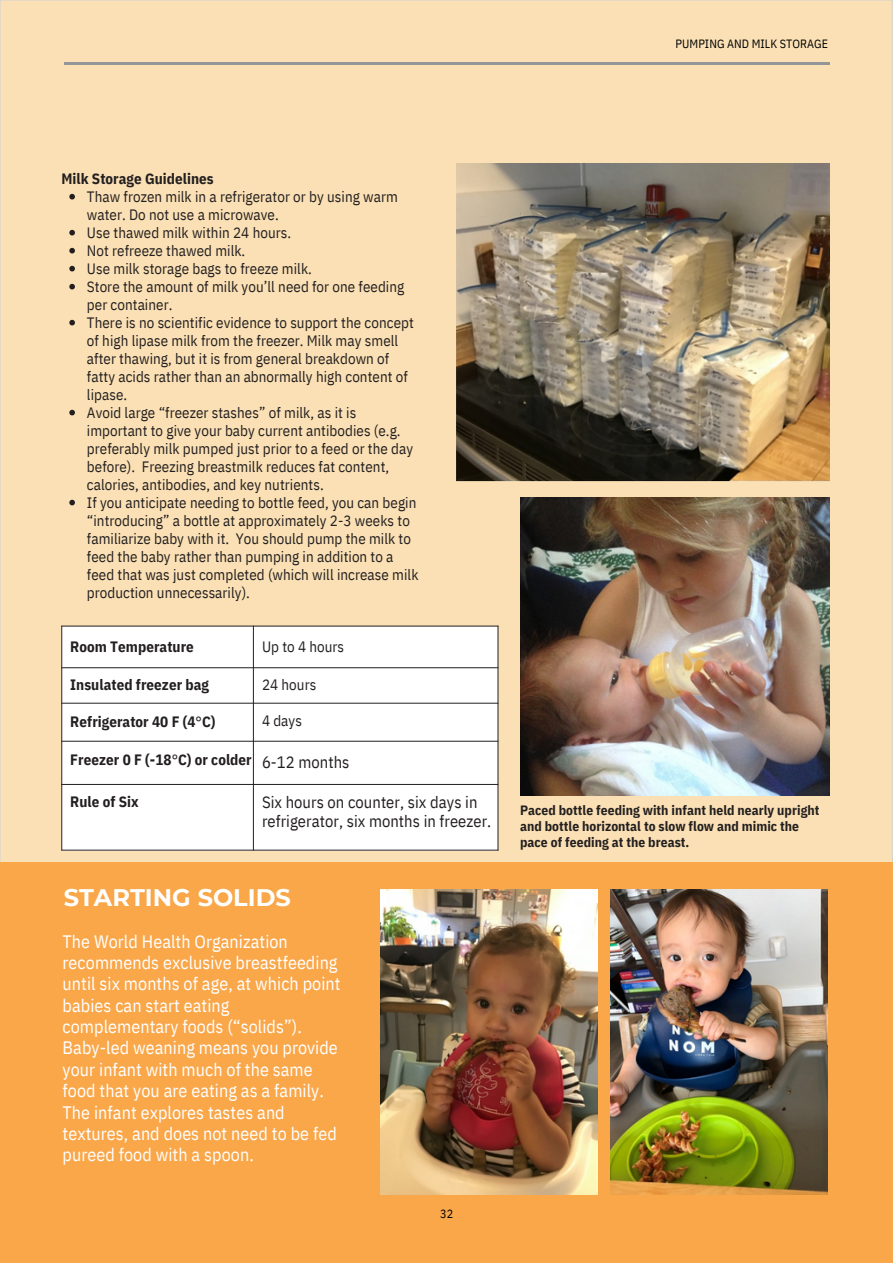
<style>
.page{position:relative;width:893px;height:1264px;background:#fff}
.page>*{position:absolute;margin:0;border:0;box-sizing:border-box;transform-origin:0 0}
.t1{font:700 24px "Montserrat";color:#fff}
.t2{font:18px/21.3px "IBM Plex Sans Cond";letter-spacing:.005em;color:#fff}
.t3{font:16.5px/19px "IBM Plex Sans Cond";letter-spacing:.005em;color:#231f20}
.t4{font:15px/18px "IBM Plex Sans Cond";letter-spacing:.005em;color:#231f20}
.t5{font:700 15px "IBM Plex Sans Cond";letter-spacing:.005em;color:#231f20}
.t6{font:700 13.5px/15.8px "IBM Plex Sans Cond";letter-spacing:.005em;color:#231f20}
.t7{font:12px "IBM Plex Sans Cond";letter-spacing:.005em;color:#000}
.s1{font-weight:400}
</style>
<div class="page">
<div style="left:0;top:0;width:892px;height:1262px;background:#fae0b4"></div>
<div style="left:0;top:862px;width:892px;height:400px;background:#faa74a"></div>
<div style="left:62px;top:626px;width:436px;height:224px;background:#fff"></div>
<hr style="left:61px;top:625px;width:1px;height:225px;background:#231f20">
<hr style="left:253px;top:625px;width:1px;height:225px;background:#231f20">
<hr style="left:497px;top:625px;width:1px;height:225px;background:#231f20">
<hr style="left:61px;top:849px;width:437px;height:1px;background:#231f20">
<hr style="left:61px;top:784px;width:437px;height:1px;background:#231f20">
<hr style="left:61px;top:740px;width:437px;height:1px;background:#231f20">
<hr style="left:61px;top:702px;width:437px;height:1px;background:#231f20">
<hr style="left:61px;top:667px;width:437px;height:1px;background:#231f20">
<hr style="left:61px;top:625px;width:437px;height:1px;background:#231f20">
<img style="left:610px;top:889px;width:217px;height:305px">
<img style="left:381px;top:889px;width:217px;height:305px">
<img style="left:456px;top:164px;width:373px;height:318px">
<hr style="left:64px;top:62px;width:766px;height:2px;background:#939598">
<img style="left:520px;top:498px;width:309px;height:298px">
<svg style="left:69px;top:194px;width:6px;height:5px"></svg>
<svg style="left:69px;top:230px;width:6px;height:5px"></svg>
<svg style="left:69px;top:248px;width:6px;height:5px"></svg>
<svg style="left:69px;top:266px;width:6px;height:5px"></svg>
<svg style="left:69px;top:284px;width:6px;height:5px"></svg>
<svg style="left:69px;top:320px;width:6px;height:5px"></svg>
<svg style="left:69px;top:410px;width:6px;height:5px"></svg>
<svg style="left:69px;top:500px;width:6px;height:5px"></svg>
<p class="t7" style="left:675px;top:36px;width:154px">PUMPING AND MILK STORAGE</p>
<p class="t5" style="left:61px;top:168px;width:154px">Milk Storage Guidelines</p>
<p class="t4" style="left:87px;top:187px;width:333px">Thaw frozen milk in a refrigerator or by using warm water. Do not use a microwave.<br>Use thawed milk within 24 hours.<br>Not refreeze thawed milk.<br>Use milk storage bags to freeze milk.<br>Store the amount of milk you’ll need for one feeding per container.<br>There is no scientific evidence to support the concept of high lipase milk from the freezer. Milk may smell after thawing, but it is from general breakdown of fatty acids rather than an abnormally high content of lipase.<br>Avoid large “freezer stashes” of milk, as it is important to give your baby current antibodies (e.g. preferably milk pumped just prior to a feed or the day before). Freezing breastmilk reduces fat content, calories, antibodies, and key nutrients.<br>If you anticipate needing to bottle feed, you can begin “introducing” a bottle at approximately 2-3 weeks to familiarize baby with it. You should pump the milk to feed the baby rather than pumping in addition to a feed that was just completed (which will increase milk production unnecessarily).</p>
<p class="t5" style="left:70px;top:636px;width:125px">Room Temperature</p>
<p class="t5" style="left:70px;top:675px;width:140px">Insulated freezer bag</p>
<p class="t5" style="left:70px;top:711px;width:147px">Refrigerator 40 F (4<span class="s1">°</span>C)</p>
<p class="t5" style="left:70px;top:749px;width:183px">Freezer 0 F (-18<span class="s1">°</span>C) or colder</p>
<p class="t5" style="left:70px;top:791px;width:70px">Rule of Six</p>
<p class="t4" style="left:262px;top:637px;width:84px">Up to 4 hours</p>
<p class="t4" style="left:262px;top:675px;width:56px">24 hours</p>
<p class="t4" style="left:262px;top:711px;width:41px">4 days</p>
<p class="t3" style="left:262px;top:752px;width:89px">6-12 months</p>
<p class="t3" style="left:262px;top:792px;width:231px">Six hours on counter, six days in refrigerator, six months in freezer.</p>
<h1 class="t1" style="left:64px;top:882px;width:229px">STARTING SOLIDS</h1>
<p class="t2" style="left:63px;top:930px;width:279px">The World Health Organization recommends exclusive breastfeeding until six months of age, at which point babies can start eating complementary foods (“solids”).<br>Baby-led weaning means you provide your infant with much of the same food that you are eating as a family.<br>The infant explores tastes and textures, and does not need to be fed pureed food with a spoon.</p>
<p class="t7" style="left:440px;top:1206px;width:14px">32</p>
<p class="t6" style="left:520px;top:802px;width:301px">Paced bottle feeding with infant held nearly upright and bottle horizontal to slow flow and mimic the pace of feeding at the breast.</p>
</div>
